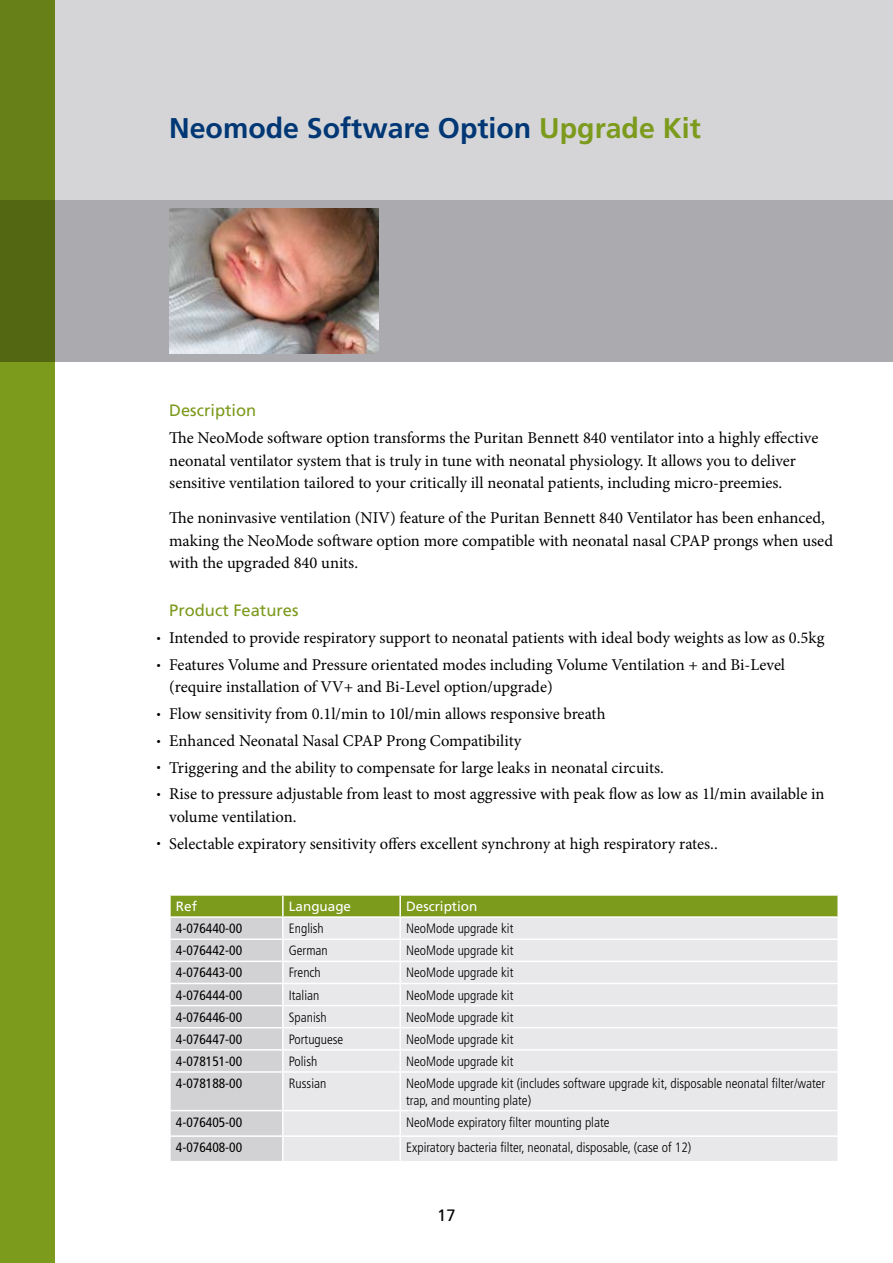
<style>
.page{position:relative;width:893px;height:1263px;background:#fff}
.page>*{position:absolute;margin:0;border:0;box-sizing:border-box;transform-origin:0 0}
.t1{font:700 28.5px "Frutiger LT Std";color:#003774}
.t2{font:16.5px/22.5px "Minion Pro";color:#000}
.t3{font:16.5px "Frutiger LT Std";color:#7c9a1c}
.t4{font:16.5px "Frutiger LT Std";color:#000}
.t5{font:300 condensed 13.5px/16.5px "Frutiger LT Std";color:#000}
.t6{font:condensed 13.5px "Frutiger LT Std";color:#000}
.t7{font:13.5px "Frutiger LT Std";color:#fff}
.s1{color:#7c9a1c}
.s2{font-size:11.55px}
</style>
<div class="page">
<div style="left:0;top:0;width:54px;height:1263px;background:#7c9a1c"></div>
<div style="left:0;top:0;width:893px;height:200px;background:#d5d5d7"></div>
<svg style="left:171px;top:896px;width:666px;height:265px;background:#b4bf95"></svg>
<div style="left:284px;top:918px;width:553px;height:243px;background:#e8e7e9"></div>
<hr style="left:282px;top:896px;width:2px;height:20px;background:#fff">
<hr style="left:399px;top:896px;width:2px;height:20px;background:#fff">
<hr style="left:169px;top:916px;width:114px;height:2px;background:#fff">
<hr style="left:283px;top:916px;width:117px;height:2px;background:#fff">
<hr style="left:282px;top:918px;width:2px;height:20px;background:#fff">
<hr style="left:400px;top:916px;width:439px;height:2px;background:#fff">
<hr style="left:399px;top:918px;width:2px;height:20px;background:#fff">
<hr style="left:169px;top:938px;width:114px;height:2px;background:#fff">
<hr style="left:283px;top:938px;width:117px;height:2px;background:#fff">
<hr style="left:282px;top:940px;width:2px;height:20px;background:#fff">
<hr style="left:400px;top:938px;width:439px;height:2px;background:#fff">
<hr style="left:399px;top:940px;width:2px;height:20px;background:#fff">
<hr style="left:169px;top:960px;width:114px;height:2px;background:#fff">
<hr style="left:283px;top:960px;width:117px;height:2px;background:#fff">
<hr style="left:282px;top:962px;width:2px;height:21px;background:#fff">
<hr style="left:400px;top:960px;width:439px;height:2px;background:#fff">
<hr style="left:399px;top:962px;width:2px;height:21px;background:#fff">
<hr style="left:169px;top:983px;width:114px;height:1px;background:#fff">
<hr style="left:283px;top:983px;width:117px;height:1px;background:#fff">
<hr style="left:282px;top:984px;width:2px;height:21px;background:#fff">
<hr style="left:400px;top:983px;width:439px;height:1px;background:#fff">
<hr style="left:399px;top:984px;width:2px;height:21px;background:#fff">
<hr style="left:169px;top:1005px;width:114px;height:1px;background:#fff">
<hr style="left:283px;top:1005px;width:117px;height:1px;background:#fff">
<hr style="left:282px;top:1006px;width:2px;height:21px;background:#fff">
<hr style="left:400px;top:1005px;width:439px;height:1px;background:#fff">
<hr style="left:399px;top:1006px;width:2px;height:21px;background:#fff">
<hr style="left:169px;top:1027px;width:114px;height:1px;background:#fff">
<hr style="left:283px;top:1027px;width:117px;height:1px;background:#fff">
<hr style="left:282px;top:1028px;width:2px;height:21px;background:#fff">
<hr style="left:400px;top:1027px;width:439px;height:1px;background:#fff">
<hr style="left:399px;top:1028px;width:2px;height:21px;background:#fff">
<hr style="left:169px;top:1049px;width:114px;height:1px;background:#fff">
<hr style="left:283px;top:1049px;width:117px;height:1px;background:#fff">
<hr style="left:282px;top:1050px;width:2px;height:21px;background:#fff">
<hr style="left:400px;top:1049px;width:439px;height:1px;background:#fff">
<hr style="left:399px;top:1050px;width:2px;height:21px;background:#fff">
<hr style="left:169px;top:1071px;width:114px;height:2px;background:#fff">
<hr style="left:283px;top:1071px;width:117px;height:2px;background:#fff">
<hr style="left:282px;top:1073px;width:2px;height:37px;background:#fff">
<hr style="left:400px;top:1071px;width:439px;height:2px;background:#fff">
<hr style="left:399px;top:1073px;width:2px;height:37px;background:#fff">
<hr style="left:169px;top:1110px;width:114px;height:1px;background:#fff">
<hr style="left:283px;top:1110px;width:117px;height:1px;background:#fff">
<hr style="left:282px;top:1111px;width:2px;height:24px;background:#fff">
<hr style="left:400px;top:1110px;width:439px;height:1px;background:#fff">
<hr style="left:399px;top:1111px;width:2px;height:24px;background:#fff">
<hr style="left:169px;top:1135px;width:114px;height:2px;background:#fff">
<hr style="left:283px;top:1135px;width:117px;height:2px;background:#fff">
<hr style="left:282px;top:1137px;width:2px;height:24px;background:#fff">
<hr style="left:400px;top:1135px;width:439px;height:2px;background:#fff">
<hr style="left:399px;top:1137px;width:2px;height:24px;background:#fff">
<svg style="left:0;top:200px;width:893px;height:161px;background:#a3a5a2"></svg>
<img style="left:169px;top:208px;width:209px;height:146px">
<h1 class="t1" style="left:169px;top:111px;width:533px">Neomode Software Option <span class="s1">Upgrade Kit</span></h1>
<p class="t3" style="left:169px;top:401px;width:89px">Description</p>
<p class="t2" style="left:169px;top:427px;width:651px">The NeoMode software option transforms the Puritan Bennett 840 ventilator into a highly effective neonatal ventilator system that is truly in tune with neonatal physiology. It allows you to deliver sensitive ventilation tailored to your critically ill neonatal patients, including micro-preemies.</p>
<p class="t2" style="left:169px;top:507px;width:665px">The noninvasive ventilation (NIV) feature of the Puritan Bennett 840 Ventilator has been enhanced, making the NeoMode software option more compatible with neonatal nasal CPAP prongs when used with the upgraded 840 units.</p>
<p class="t3" style="left:169px;top:601px;width:131px">Product Features</p>
<p class="t2" style="left:156px;top:627px;width:669px"><span class="s2">•</span> Intended to provide respiratory support to neonatal patients with ideal body weights as low as 0.5kg</p>
<p class="t2" style="left:169px;top:653px;width:617px;text-indent:-13px"><span class="s2">•</span> Features Volume and Pressure orientated modes including Volume Ventilation + and Bi-Level (require installation of VV+ and Bi-Level option/upgrade)</p>
<p class="t2" style="left:156px;top:703px;width:451px"><span class="s2">•</span> Flow sensitivity from 0.1l/min to 10l/min allows responsive breath</p>
<p class="t2" style="left:156px;top:729px;width:366px"><span class="s2">•</span> Enhanced Neonatal Nasal CPAP Prong Compatibility</p>
<p class="t2" style="left:156px;top:756px;width:509px"><span class="s2">•</span> Triggering and the ability to compensate for large leaks in neonatal circuits.</p>
<p class="t2" style="left:169px;top:783px;width:657px;text-indent:-13px"><span class="s2">•</span> Rise to pressure adjustable from least to most aggressive with peak flow as low as 1l/min available in volume ventilation.</p>
<p class="t2" style="left:156px;top:832px;width:563px"><span class="s2">•</span> Selectable expiratory sensitivity offers excellent synchrony at high respiratory rates..</p>
<p class="t7" style="left:176px;top:898px;width:23px">Ref</p>
<p class="t7" style="left:289px;top:898px;width:64px">Language</p>
<p class="t7" style="left:406px;top:898px;width:73px">Description</p>
<p class="t6" style="left:176px;top:921px;width:68px">4-076440-00</p>
<p class="t5" style="left:289px;top:920px;width:37px">English</p>
<p class="t5" style="left:406px;top:920px;width:109px">NeoMode upgrade kit</p>
<p class="t6" style="left:176px;top:943px;width:68px">4-076442-00</p>
<p class="t5" style="left:289px;top:943px;width:41px">German</p>
<p class="t5" style="left:406px;top:943px;width:109px">NeoMode upgrade kit</p>
<p class="t6" style="left:176px;top:965px;width:68px">4-076443-00</p>
<p class="t5" style="left:289px;top:965px;width:33px">French</p>
<p class="t5" style="left:406px;top:965px;width:109px">NeoMode upgrade kit</p>
<p class="t6" style="left:176px;top:987px;width:68px">4-076444-00</p>
<p class="t5" style="left:289px;top:987px;width:32px">Italian</p>
<p class="t5" style="left:406px;top:987px;width:109px">NeoMode upgrade kit</p>
<p class="t6" style="left:176px;top:1009px;width:68px">4-076446-00</p>
<p class="t5" style="left:289px;top:1009px;width:40px">Spanish</p>
<p class="t5" style="left:406px;top:1009px;width:109px">NeoMode upgrade kit</p>
<p class="t6" style="left:176px;top:1031px;width:68px">4-076447-00</p>
<p class="t5" style="left:289px;top:1031px;width:56px">Portuguese</p>
<p class="t5" style="left:406px;top:1031px;width:109px">NeoMode upgrade kit</p>
<p class="t6" style="left:176px;top:1053px;width:68px">4-078151-00</p>
<p class="t5" style="left:289px;top:1053px;width:30px">Polish</p>
<p class="t5" style="left:406px;top:1053px;width:109px">NeoMode upgrade kit</p>
<p class="t6" style="left:176px;top:1075px;width:68px">4-078188-00</p>
<p class="t5" style="left:289px;top:1075px;width:39px">Russian</p>
<p class="t5" style="left:406px;top:1075px;width:421px">NeoMode upgrade kit (includes software upgrade kit, disposable neonatal filter/water trap, and mounting plate)</p>
<p class="t6" style="left:176px;top:1114px;width:68px">4-076405-00</p>
<p class="t5" style="left:406px;top:1114px;width:205px">NeoMode expiratory filter mounting plate</p>
<p class="t6" style="left:176px;top:1140px;width:68px">4-076408-00</p>
<p class="t5" style="left:406px;top:1139px;width:287px">Expiratory bacteria filter, neonatal, disposable, (case of 12)</p>
<p class="t4" style="left:437px;top:1206px;width:20px">17</p>
</div>
